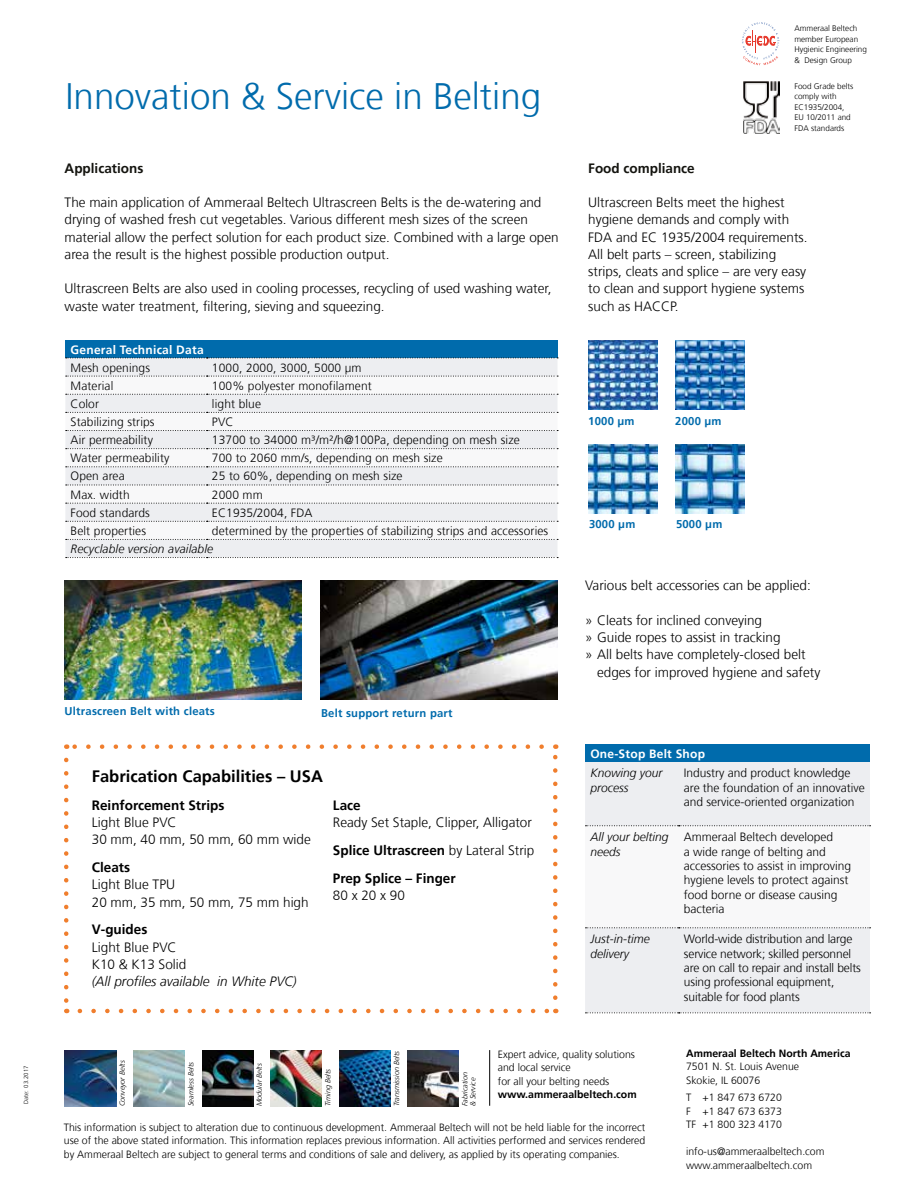
<style>
.page{position:relative;width:918px;height:1188px;background:#fff}
.page>*{position:absolute;margin:0;border:0;box-sizing:border-box;transform-origin:0 0}
.t1{font:300 36.75px "Frutiger";color:#006bac}
.t2{font:700 16.5px "Frutiger";color:#000}
.t3{font:300 13.5px/17.2px "Frutiger";color:#000}
.t4{font:700 13.5px "Frutiger";color:#000}
.t5{font:italic 300 13.5px "Frutiger";color:#000}
.t6{font:700 13.5px "Frutiger";color:#14140f}
.t7{font:300 12px/14.4px "Frutiger";color:#000}
.t8{font:italic 300 12px/14.4px "Frutiger";color:#000}
.t9{font:700 12px "Frutiger";letter-spacing:.02em;color:#fff}
.t10{font:700 11.25px "Frutiger";letter-spacing:.02em;color:#006bac}
.t11{font:300 10.5px/13.5px "Frutiger";color:#000}
.t12{font:700 10.5px "Frutiger";color:#000}
.t13{font:300 8.1px/10.5px "Frutiger";color:#000}
.t14{font:italic 300 7.2px/8.1px "Frutiger";color:#000}
.t15{font:300 6px "Frutiger";letter-spacing:.03em;color:#000}
.s1{font-weight:700}
</style>
<div class="page">
<svg style="left:80px;top:1009px;width:468px;height:4px"></svg>
<svg style="left:73px;top:744px;width:469px;height:5px"></svg>
<svg style="left:64px;top:760px;width:4px;height:253px"></svg>
<svg style="left:553px;top:744px;width:5px;height:254px"></svg>
<img style="left:675px;top:341px;width:69px;height:69px">
<img style="left:65px;top:580px;width:237px;height:120px">
<img style="left:321px;top:580px;width:237px;height:120px">
<div style="left:65px;top:341px;width:493px;height:17px;background:#006bac"></div>
<div style="left:65px;top:358px;width:493px;height:200px;background:#edeef1"></div>
<svg style="left:65px;top:376px;width:493px;height:163px"></svg>
<svg style="left:66px;top:358px;width:492px;height:1px"></svg>
<svg style="left:66px;top:376px;width:492px;height:1px"></svg>
<svg style="left:66px;top:394px;width:492px;height:1px"></svg>
<svg style="left:66px;top:412px;width:492px;height:1px"></svg>
<svg style="left:66px;top:430px;width:492px;height:1px"></svg>
<svg style="left:66px;top:448px;width:492px;height:1px"></svg>
<svg style="left:66px;top:466px;width:492px;height:1px"></svg>
<svg style="left:66px;top:485px;width:492px;height:1px"></svg>
<svg style="left:66px;top:503px;width:492px;height:1px"></svg>
<svg style="left:66px;top:521px;width:492px;height:1px"></svg>
<svg style="left:66px;top:539px;width:492px;height:1px"></svg>
<svg style="left:66px;top:557px;width:492px;height:1px"></svg>
<img style="left:588px;top:341px;width:69px;height:69px">
<img style="left:588px;top:444px;width:69px;height:69px">
<img style="left:675px;top:444px;width:69px;height:69px">
<div style="left:585px;top:745px;width:285px;height:17px;background:#006bac"></div>
<div style="left:585px;top:762px;width:285px;height:250px;background:#edeef1"></div>
<svg style="left:585px;top:825px;width:286px;height:103px"></svg>
<svg style="left:585px;top:1012px;width:286px;height:1px"></svg>
<hr style="left:489px;top:1050px;width:1px;height:56px;background:#000">
<img style="left:65px;top:1050px;width:51px;height:56px">
<img style="left:202px;top:1050px;width:51px;height:56px">
<img style="left:133px;top:1050px;width:52px;height:56px">
<img style="left:271px;top:1050px;width:51px;height:56px">
<img style="left:339px;top:1050px;width:51px;height:56px">
<img style="left:408px;top:1050px;width:51px;height:56px">
<svg style="left:742px;top:22px;width:37px;height:43px"></svg>
<img style="left:743px;top:82px;width:36px;height:52px">
<p class="t15" style="left:23px;top:1104px;width:41px;rotate:-90deg">Date: 03.2017</p>
<h1 class="t1" style="left:65px;top:76px;width:477px">Innovation &amp; Service in Belting</h1>
<p class="t6" style="left:65px;top:160px;width:80px">Applications</p>
<p class="t3" style="left:65px;top:194px;width:496px">The main application of Ammeraal Beltech Ultrascreen Belts is the de-watering and drying of washed fresh cut vegetables. Various different mesh sizes of the screen material allow the perfect solution for each product size. Combined with a large open area the result is the highest possible production output.</p>
<p class="t3" style="left:65px;top:280px;width:488px">Ultrascreen Belts are also used in cooling processes, recycling of used washing water, waste water treatment, filtering, sieving and squeezing.</p>
<p class="t9" style="left:71px;top:342px;width:135px">General Technical Data</p>
<p class="t7" style="left:71px;top:360px;width:81px">Mesh openings</p>
<p class="t7" style="left:212px;top:360px;width:151px">1000, 2000, 3000, 5000 µm</p>
<p class="t7" style="left:71px;top:378px;width:44px">Material</p>
<p class="t7" style="left:212px;top:378px;width:161px">100% polyester monofilament</p>
<p class="t7" style="left:71px;top:397px;width:30px">Color</p>
<p class="t7" style="left:212px;top:397px;width:51px">light blue</p>
<p class="t7" style="left:71px;top:415px;width:86px">Stabilizing strips</p>
<p class="t7" style="left:212px;top:415px;width:23px">PVC</p>
<p class="t7" style="left:71px;top:433px;width:84px">Air permeability</p>
<p class="t7" style="left:212px;top:433px;width:309px">13700 to 34000 m³/m²/h@100Pa, depending on mesh size</p>
<p class="t7" style="left:71px;top:451px;width:100px">Water permeability</p>
<p class="t7" style="left:212px;top:451px;width:232px">700 to 2060 mm/s, depending on mesh size</p>
<p class="t7" style="left:71px;top:469px;width:56px">Open area</p>
<p class="t7" style="left:212px;top:469px;width:192px">25 to 60%, depending on mesh size</p>
<p class="t7" style="left:71px;top:487px;width:61px">Max. width</p>
<p class="t7" style="left:212px;top:487px;width:52px">2000 mm</p>
<p class="t7" style="left:71px;top:506px;width:81px">Food standards</p>
<p class="t7" style="left:212px;top:506px;width:102px">EC1935/2004, FDA</p>
<p class="t7" style="left:71px;top:524px;width:77px">Belt properties</p>
<p class="t7" style="left:212px;top:524px;width:338px">determined by the properties of stabilizing strips and accessories</p>
<p class="t8" style="left:71px;top:542px;width:144px">Recyclable version available</p>
<p class="t10" style="left:65px;top:705px;width:152px">Ultrascreen Belt with cleats</p>
<p class="t10" style="left:321px;top:706px;width:133px">Belt support return part</p>
<p class="t2" style="left:92px;top:766px;width:233px">Fabrication Capabilities – USA</p>
<p class="t4" style="left:92px;top:797px;width:134px">Reinforcement Strips</p>
<p class="t3" style="left:92px;top:814px;width:221px">Light Blue PVC<br>30 mm, 40 mm, 50 mm, 60 mm wide</p>
<p class="t4" style="left:92px;top:859px;width:40px">Cleats</p>
<p class="t3" style="left:92px;top:876px;width:218px">Light Blue TPU<br>20 mm, 35 mm, 50 mm, 75 mm high</p>
<p class="t4" style="left:92px;top:922px;width:57px">V-guides</p>
<p class="t3" style="left:92px;top:939px;width:96px">Light Blue PVC<br>K10 &amp; K13 Solid</p>
<p class="t5" style="left:92px;top:974px;width:206px">(All profiles available in White PVC)</p>
<p class="t4" style="left:333px;top:797px;width:29px">Lace</p>
<p class="t3" style="left:333px;top:809px;width:203px;line-height:27.9px">Ready Set Staple, Clipper, Alligator<br><span class="s1">Splice Ultrascreen</span> by Lateral Strip<br><span class="s1">Prep Splice – Finger</span></p>
<p class="t3" style="left:333px;top:887px;width:74px">80 x 20 x 90</p>
<p class="t13" style="left:794px;top:23px;width:74px">Ammeraal Beltech member European<br>Hygienic Engineering &amp; Design Group</p>
<p class="t13" style="left:794px;top:81px;width:60px">Food Grade belts comply with<br>EC1935/2004,<br>EU 10/2011 and<br>FDA standards</p>
<p class="t6" style="left:588px;top:160px;width:108px">Food compliance</p>
<p class="t3" style="left:588px;top:194px;width:221px">Ultrascreen Belts meet the highest hygiene demands and comply with<br>FDA and EC 1935/2004 requirements.<br>All belt parts – screen, stabilizing strips, cleats and splice – are very easy to clean and support hygiene systems such as HACCP.</p>
<p class="t10" style="left:588px;top:414px;width:48px">1000 µm</p>
<p class="t10" style="left:675px;top:414px;width:48px">2000 µm</p>
<p class="t10" style="left:589px;top:518px;width:48px">3000 µm</p>
<p class="t10" style="left:676px;top:518px;width:48px">5000 µm</p>
<p class="t3" style="left:585px;top:577px;width:227px">Various belt accessories can be applied:</p>
<p class="t3" style="left:585px;top:612px;width:179px">» Cleats for inclined conveying</p>
<p class="t3" style="left:585px;top:629px;width:197px">» Guide ropes to assist in tracking</p>
<p class="t3" style="left:585px;top:646px;width:222px">» All belts have completely-closed belt</p>
<p class="t3" style="left:597px;top:664px;width:225px">edges for improved hygiene and safety</p>
<p class="t9" style="left:590px;top:747px;width:116px">One-Stop Belt Shop</p>
<p class="t8" style="left:590px;top:766px;width:74px">Knowing your process</p>
<p class="t7" style="left:684px;top:766px;width:182px">Industry and product knowledge are the foundation of an innovative and service-oriented organization</p>
<p class="t8" style="left:590px;top:830px;width:80px">All your belting needs</p>
<p class="t7" style="left:684px;top:830px;width:169px">Ammeraal Beltech developed<br>a wide range of belting and accessories to assist in improving hygiene levels to protect against food borne or disease causing bacteria</p>
<p class="t8" style="left:590px;top:932px;width:61px">Just-in-time delivery</p>
<p class="t7" style="left:684px;top:932px;width:179px">World-wide distribution and large service network; skilled personnel are on call to repair and install belts using professional equipment, suitable for food plants</p>
<p class="t14" style="left:118px;top:1106px;width:47px;rotate:-90deg">Conveyor Belts</p>
<p class="t11" style="left:498px;top:1048px;width:139px">Expert advice, quality solutions and local service<br>for all your belting needs</p>
<p class="t14" style="left:393px;top:1106px;width:57px;rotate:-90deg">Transmission Belts</p>
<p class="t14" style="left:187px;top:1106px;width:46px;rotate:-90deg">Seamless Belts</p>
<p class="t14" style="left:255px;top:1106px;width:44px;rotate:-90deg">Modular Belts</p>
<p class="t14" style="left:324px;top:1106px;width:39px;rotate:-90deg">Timing Belts</p>
<p class="t14" style="left:461px;top:1106px;width:35px;rotate:-90deg">Fabrication &amp; Service</p>
<p class="t12" style="left:498px;top:1089px;width:140px">www.ammeraalbeltech.com</p>
<p class="t11" style="left:64px;top:1121px;width:583px;text-align:justify">This information is subject to alteration due to continuous development. Ammeraal Beltech will not be held liable for the incorrect use of the above stated information. This information replaces previous information. All activities performed and services rendered by Ammeraal Beltech are subject to general terms and conditions of sale and delivery, as applied by its operating companies.</p>
<p class="t12" style="left:686px;top:1047px;width:166px">Ammeraal Beltech North America</p>
<p class="t11" style="left:686px;top:1060px;width:115px">7501 N. St. Louis Avenue<br>Skokie, IL 60076</p>
<p class="t11" style="left:686px;top:1091px;width:97px;text-align:justify">T +1 847 673 6720<br>F +1 847 673 6373<br>TF +1 800 323 4170</p>
<p class="t11" style="left:686px;top:1145px;width:140px">info-us@ammeraalbeltech.com www.ammeraalbeltech.com</p>
</div>
